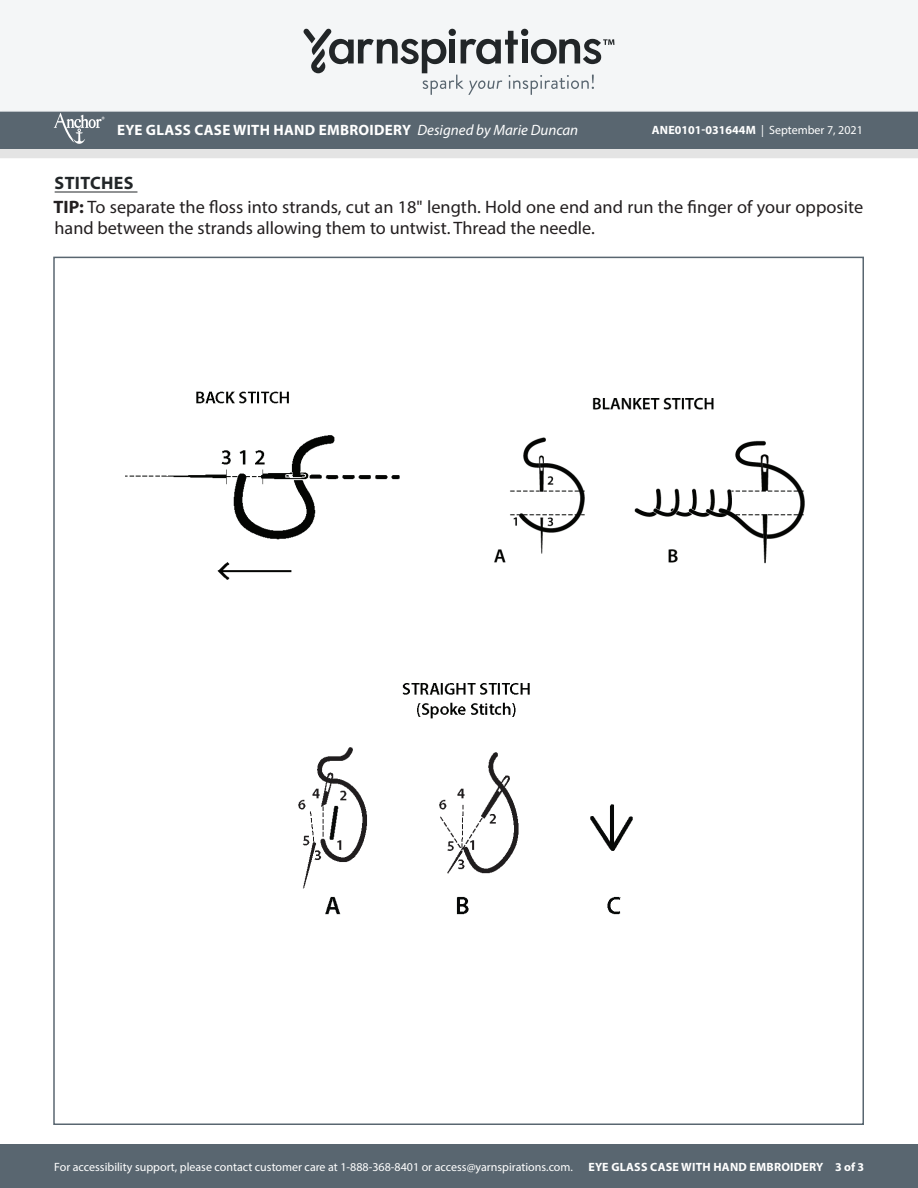
<style>
.page{position:relative;width:918px;height:1188px;background:#fff}
.page>*{position:absolute;margin:0;border:0;box-sizing:border-box;transform-origin:0 0}
.Body_-__With_auto_st{font:18px/21px "Myriad Pro";color:#231f20}
.Body_-_HEADERS_-_Und{font:700 18px "Myriad Pro";letter-spacing:.02em;color:#222628}
.t1{font:700 15px "Myriad Pro";letter-spacing:.02em;color:#fff}
.t2{font:12px "Myriad Pro";color:#fff}
.t3{font:700 12px "Myriad Pro";letter-spacing:.02em;color:#fff}
.t4{font:500 6px "Avenir Next LT Pro";color:#fff}
.s1{font-weight:400;font-style:italic}
.s2{font-weight:700}
</style>
<div class="page">
<div style="left:0;top:1145px;width:918px;height:43px;background:#596670"></div>
<div style="left:0;top:148px;width:918px;height:10px;background:#e4e4e4"></div>
<div style="left:0;top:111px;width:918px;height:38px;background:#596670"></div>
<div style="left:0;top:0;width:918px;height:112px;background:#f4f6f7;border:2px solid #f4f6f7"></div>
<svg style="left:303px;top:29px;width:311px;height:66px"></svg>
<svg style="left:54px;top:113px;width:48px;height:31px"></svg>
<hr style="left:55px;top:192px;width:82px;height:1px;background:#222628">
<img style="left:125px;top:391px;width:275px;height:189px">
<img style="left:494px;top:397px;width:311px;height:167px">
<img style="left:298px;top:683px;width:335px;height:232px">
<p class="t4" style="left:101px;top:116px;width:5px">®</p>
<p class="t1" style="left:117px;top:120px;width:463px">EYE GLASS CASE WITH HAND EMBROIDERY <span class="s1">Designed by Marie Duncan</span></p>
<p class="t2" style="left:652px;top:123px;width:213px"><span class="s2">ANE0101-031644M</span> | September 7, 2021</p>
<p class="Body_-_HEADERS_-_Und" style="left:55px;top:171px;width:81px">STITCHES</p>
<p class="Body_-__With_auto_st" style="left:54px;top:196px;width:811px"><span class="s2">TIP:</span> To separate the floss into strands, cut an 18" length. Hold one end and run the finger of your opposite hand between the strands allowing them to untwist. Thread the needle.</p>
<p class="t2" style="left:54px;top:1159px;width:520px">For accessibility support, please contact customer care at 1-888-368-8401 or access@yarnspirations.com.</p>
<p class="t3" style="left:588px;top:1159px;width:277px">EYE GLASS CASE WITH HAND EMBROIDERY 3 of 3</p>
</div>
